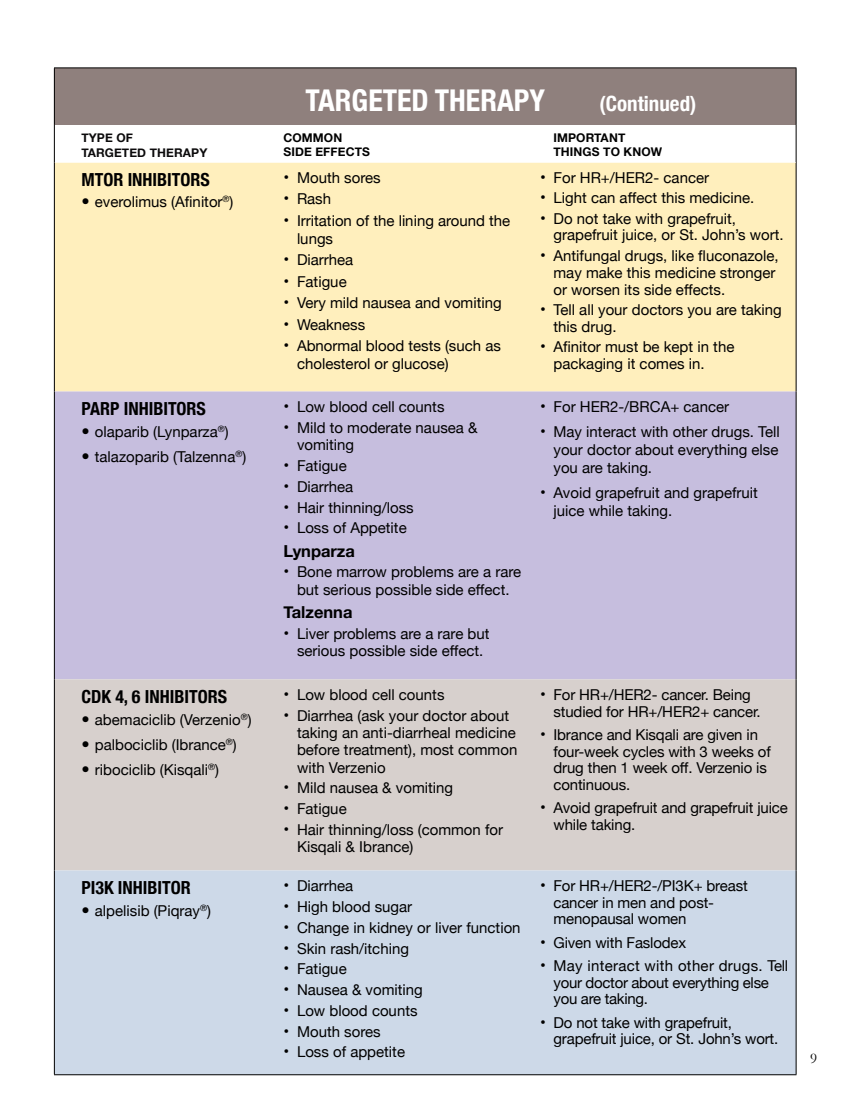
<style>
.page{position:relative;width:864px;height:1107px;background:#fff}
.page>*{position:absolute;margin:0;border:0;box-sizing:border-box;transform-origin:0 0}
.t1{font:700 condensed 30px "Helvetica Neue";color:#fff}
.t2{font:700 condensed 21px "Helvetica Neue";color:#fff}
.t3{font:700 condensed 18px "Helvetica Neue";color:#000}
.t4{font:700 16.5px "Helvetica Neue";color:#000}
.t5{font:15px/16.5px "Helvetica Neue";color:#000}
.t6{font:15px/16.5px "Helvetica Neue";letter-spacing:-.02em;color:#000}
.t7{font:15px "Garamond";color:#000}
.t8{font:700 12px/14.4px "Helvetica Neue";letter-spacing:.01em;color:#000}
.t9{font:700 12px/15px "Helvetica Neue";letter-spacing:.01em;color:#0b0a0b}
.s1{font-weight:700;font-size:16.5px}
</style>
<div class="page">
<div style="left:54px;top:68px;width:742px;height:57px;background:#8f807d"></div>
<div style="left:55px;top:163px;width:741px;height:229px;background:#ffefbd"></div>
<div style="left:55px;top:392px;width:741px;height:287px;background:#c6bede"></div>
<div style="left:55px;top:679px;width:741px;height:191px;background:#d7d0cd"></div>
<div style="left:55px;top:870px;width:741px;height:204px;background:#cdd9e8"></div>
<hr style="left:54px;top:68px;width:216px;height:1px;background:#000">
<hr style="left:54px;top:68px;width:1px;height:57px;background:#000">
<hr style="left:270px;top:68px;width:270px;height:1px;background:#000">
<hr style="left:540px;top:68px;width:256px;height:1px;background:#000">
<hr style="left:796px;top:68px;width:1px;height:57px;background:#000">
<hr style="left:54px;top:162px;width:1px;height:230px;background:#000">
<hr style="left:796px;top:162px;width:1px;height:230px;background:#000">
<hr style="left:54px;top:392px;width:1px;height:287px;background:#000">
<hr style="left:796px;top:392px;width:1px;height:287px;background:#000">
<hr style="left:54px;top:679px;width:1px;height:191px;background:#000">
<hr style="left:796px;top:679px;width:1px;height:191px;background:#000">
<hr style="left:54px;top:870px;width:1px;height:204px;background:#000">
<hr style="left:796px;top:870px;width:1px;height:204px;background:#000">
<hr style="left:54px;top:1074px;width:216px;height:1px;background:#000">
<hr style="left:270px;top:1074px;width:270px;height:1px;background:#000">
<hr style="left:540px;top:1074px;width:256px;height:1px;background:#000">
<hr style="left:54px;top:125px;width:1px;height:37px;background:#000">
<hr style="left:796px;top:125px;width:1px;height:37px;background:#000">
<svg style="left:83px;top:198px;width:5px;height:6px"></svg>
<svg style="left:83px;top:428px;width:5px;height:6px"></svg>
<svg style="left:83px;top:453px;width:5px;height:6px"></svg>
<svg style="left:83px;top:716px;width:5px;height:6px"></svg>
<svg style="left:83px;top:741px;width:5px;height:6px"></svg>
<svg style="left:83px;top:766px;width:5px;height:6px"></svg>
<svg style="left:83px;top:907px;width:5px;height:6px"></svg>
<h1 class="t1" style="left:306px;top:75px;width:241px">TARGETED THERAPY</h1>
<h2 class="t2" style="left:600px;top:86px;width:98px">(Continued)</h2>
<p class="t9" style="left:81px;top:130px;width:128px">TYPE OF<br>TARGETED THERAPY</p>
<p class="t8" style="left:284px;top:130px;width:88px">COMMON<br>SIDE EFFECTS</p>
<p class="t8" style="left:554px;top:130px;width:110px">IMPORTANT<br>THINGS TO KNOW</p>
<p class="t3" style="left:81px;top:164px;width:130px">MTOR INHIBITORS</p>
<p class="t5" style="left:95px;top:195px;width:140px">everolimus (Afinitor<sup>®</sup>)</p>
<p class="t5" style="left:540px;top:170px;width:171px"><span class="s1">•</span> For HR+/HER2- cancer</p>
<p class="t5" style="left:540px;top:190px;width:216px"><span class="s1">•</span> Light can affect this medicine.</p>
<p class="t5" style="left:554px;top:211px;width:232px;text-indent:-14px"><span class="s1">•</span> Do not take with grapefruit, grapefruit juice, or St. John’s wort.</p>
<p class="t5" style="left:554px;top:248px;width:227px;text-indent:-14px"><span class="s1">•</span> Antifungal drugs, like fluconazole, may make this medicine stronger or worsen its side effects.</p>
<p class="t5" style="left:554px;top:302px;width:230px;text-indent:-14px"><span class="s1">•</span> Tell all your doctors you are taking this drug.</p>
<p class="t5" style="left:554px;top:339px;width:182px;text-indent:-14px"><span class="s1">•</span> Afinitor must be kept in the packaging it comes in.</p>
<p class="t5" style="left:284px;top:170px;width:99px"><span class="s1">•</span> Mouth sores</p>
<p class="t5" style="left:284px;top:192px;width:49px"><span class="s1">•</span> Rash</p>
<p class="t5" style="left:297px;top:212px;width:215px;line-height:18px;text-indent:-14px"><span class="s1">•</span> Irritation of the lining around the lungs</p>
<p class="t5" style="left:284px;top:253px;width:71px"><span class="s1">•</span> Diarrhea</p>
<p class="t5" style="left:284px;top:274px;width:65px"><span class="s1">•</span> Fatigue</p>
<p class="t5" style="left:284px;top:296px;width:220px"><span class="s1">•</span> Very mild nausea and vomiting</p>
<p class="t5" style="left:284px;top:317px;width:83px"><span class="s1">•</span> Weakness</p>
<p class="t5" style="left:297px;top:338px;width:205px;line-height:18px;text-indent:-14px"><span class="s1">•</span> Abnormal blood tests (such as cholesterol or glucose)</p>
<p class="t3" style="left:81px;top:394px;width:126px">PARP INHIBITORS</p>
<p class="t5" style="left:95px;top:420px;width:153px;line-height:25px">olaparib (Lynparza<sup>®</sup>) talazoparib (Talzenna<sup>®</sup>)</p>
<p class="t5" style="left:284px;top:400px;width:163px"><span class="s1">•</span> Low blood cell counts</p>
<p class="t5" style="left:297px;top:420px;width:182px;line-height:17.2px;text-indent:-14px"><span class="s1">•</span> Mild to moderate nausea &amp; vomiting</p>
<p class="t5" style="left:284px;top:458px;width:65px"><span class="s1">•</span> Fatigue</p>
<p class="t5" style="left:284px;top:479px;width:71px"><span class="s1">•</span> Diarrhea</p>
<p class="t5" style="left:284px;top:500px;width:132px"><span class="s1">•</span> Hair thinning/loss</p>
<p class="t5" style="left:284px;top:521px;width:125px"><span class="s1">•</span> Loss of Appetite</p>
<p class="t4" style="left:284px;top:538px;width:73px">Lynparza</p>
<p class="t5" style="left:284px;top:564px;width:239px;line-height:17.2px;text-align:center"><span class="s1">•</span> Bone marrow problems are a rare but serious possible side effect.</p>
<p class="t4" style="left:284px;top:599px;width:71px">Talzenna</p>
<p class="t5" style="left:284px;top:625px;width:208px;line-height:17.2px;text-align:center"><span class="s1">•</span> Liver problems are a rare but serious possible side effect.</p>
<p class="t5" style="left:540px;top:400px;width:191px"><span class="s1">•</span> For HER2-/BRCA+ cancer</p>
<p class="t5" style="left:554px;top:424px;width:228px;line-height:18px;text-align:justify;text-indent:-14px"><span class="s1">•</span> May interact with other drugs. Tell your doctor about everything else you are taking.</p>
<p class="t5" style="left:554px;top:485px;width:206px;line-height:18px;text-indent:-14px"><span class="s1">•</span> Avoid grapefruit and grapefruit juice while taking.</p>
<p class="t3" style="left:81px;top:682px;width:147px">CDK 4, 6 INHIBITORS</p>
<p class="t5" style="left:95px;top:708px;width:158px;line-height:25px">abemaciclib (Verzenio<sup>®</sup>) palbociclib (Ibrance<sup>®</sup>) ribociclib (Kisqali<sup>®</sup>)</p>
<p class="t5" style="left:284px;top:687px;width:163px"><span class="s1">•</span> Low blood cell counts</p>
<p class="t5" style="left:297px;top:708px;width:222px;line-height:17.2px;text-indent:-14px"><span class="s1">•</span> Diarrhea (ask your doctor about taking an anti-diarrheal medicine before treatment), most common with Verzenio</p>
<p class="t5" style="left:284px;top:781px;width:171px"><span class="s1">•</span> Mild nausea &amp; vomiting</p>
<p class="t5" style="left:284px;top:801px;width:65px"><span class="s1">•</span> Fatigue</p>
<p class="t5" style="left:297px;top:822px;width:208px;line-height:17.2px;text-indent:-14px"><span class="s1">•</span> Hair thinning/loss (common for<br>Kisqali &amp; Ibrance)</p>
<p class="t5" style="left:554px;top:687px;width:209px;text-indent:-14px"><span class="s1">•</span> For HR+/HER2- cancer. Being studied for HR+/HER2+ cancer.</p>
<p class="t5" style="left:554px;top:727px;width:219px;text-indent:-14px"><span class="s1">•</span> Ibrance and Kisqali are given in four-week cycles with 3 weeks of drug then 1 week off. Verzenio is continuous.</p>
<p class="t5" style="left:554px;top:800px;width:236px;text-indent:-14px"><span class="s1">•</span> Avoid grapefruit and grapefruit juice while taking.</p>
<p class="t3" style="left:81px;top:873px;width:111px">PI3K INHIBITOR</p>
<p class="t5" style="left:95px;top:903px;width:118px">alpelisib (Piqray<sup>®</sup>)</p>
<p class="t5" style="left:284px;top:879px;width:71px"><span class="s1">•</span> Diarrhea</p>
<p class="t5" style="left:284px;top:899px;width:130px"><span class="s1">•</span> High blood sugar</p>
<p class="t5" style="left:284px;top:920px;width:239px"><span class="s1">•</span> Change in kidney or liver function</p>
<p class="t5" style="left:284px;top:941px;width:127px"><span class="s1">•</span> Skin rash/itching</p>
<p class="t5" style="left:284px;top:962px;width:65px"><span class="s1">•</span> Fatigue</p>
<p class="t5" style="left:284px;top:982px;width:141px"><span class="s1">•</span> Nausea &amp; vomiting</p>
<p class="t5" style="left:284px;top:1003px;width:136px"><span class="s1">•</span> Low blood counts</p>
<p class="t5" style="left:284px;top:1024px;width:99px"><span class="s1">•</span> Mouth sores</p>
<p class="t5" style="left:284px;top:1045px;width:123px"><span class="s1">•</span> Loss of appetite</p>
<p class="t5" style="left:554px;top:879px;width:196px;text-indent:-14px"><span class="s1">•</span> For HR+/HER2-/PI3K+ breast cancer in men and post&shy;menopausal women</p>
<p class="t5" style="left:540px;top:935px;width:148px"><span class="s1">•</span> Given with Faslodex</p>
<p class="t6" style="left:554px;top:959px;width:236px;text-indent:-14px"><span class="s1">•</span> May interact with other drugs. Tell your doctor about everything else you are taking.</p>
<p class="t5" style="left:554px;top:1015px;width:226px;text-indent:-14px"><span class="s1">•</span> Do not take with grapefruit, grapefruit juice, or St. John’s wort.</p>
<p class="t7" style="left:810px;top:1049px;width:9px">9</p>
</div>
